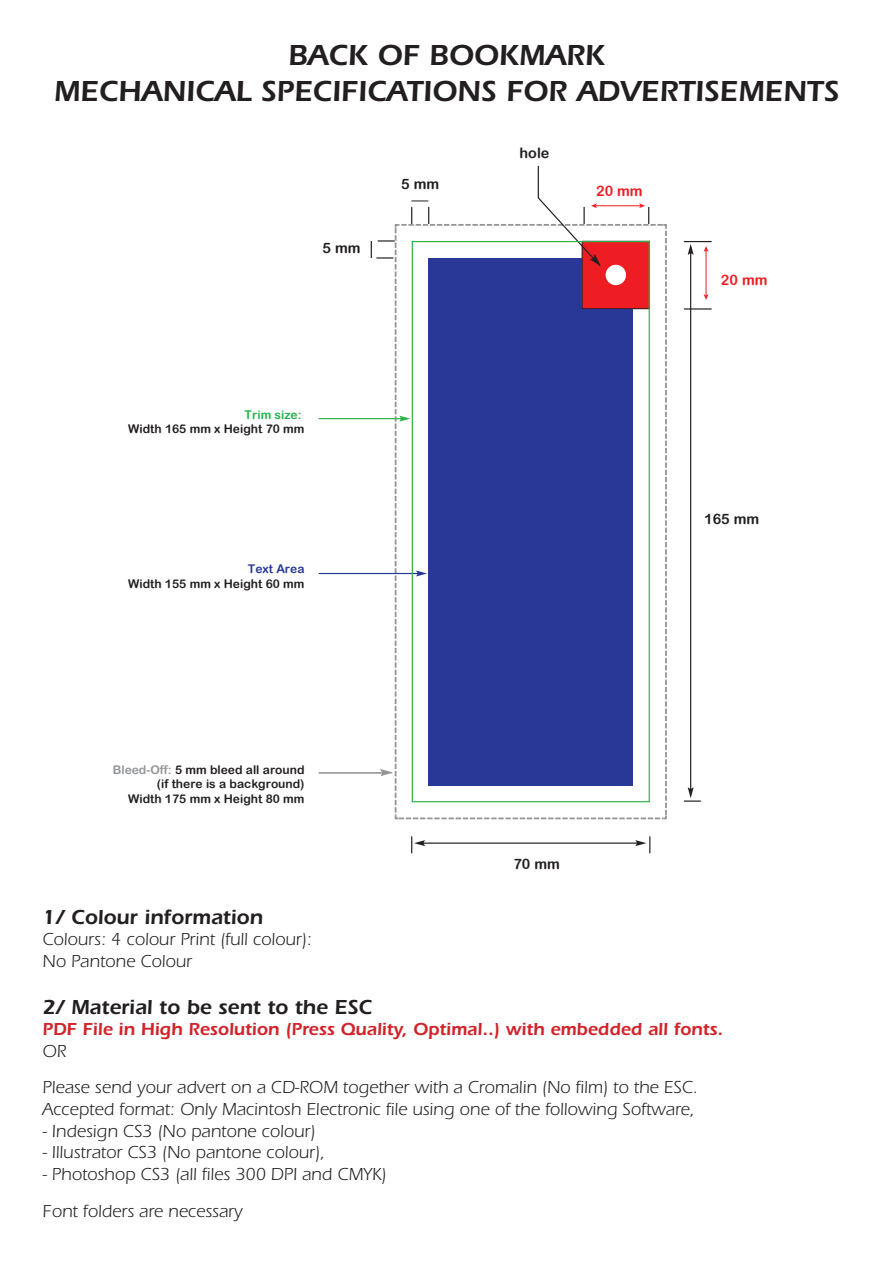
<style>
.page{position:relative;width:893px;height:1263px;background:#fff}
.page>*{position:absolute;margin:0;border:0;box-sizing:border-box;transform-origin:0 0}
.t1{font:600 30px "Itc Eras";color:#231f20}
.t2{font:24px "Arial Rounded MT Bold";color:#231f20}
.t3{font:600 21px "Itc Eras";color:#231f20}
.t4{font:18px "Itc Eras";color:#231f20}
.t5{font:600 18px "Itc Eras";color:#d1232a}
.t6{font:14.4px "Arial Rounded MT Bold";color:#231f20}
.t7{font:14.4px "Arial Rounded MT Bold";color:#ee1d23}
.t8{font:12px/14.4px "Arial Rounded MT Bold";color:#231f20;text-align:right}
.s1{color:#23b24b}
.s2{color:#273895}
.s3{color:#939598}
</style>
<div class="page">
<hr style="left:319px;top:772px;width:64px;height:1px;background:#939598">
<hr style="left:423px;top:842px;width:214px;height:2px;background:#231f20">
<svg style="left:635px;top:836px;width:15px;height:17px"></svg>
<svg style="left:411px;top:836px;width:14px;height:17px"></svg>
<hr style="left:706px;top:250px;width:1px;height:46px;background:#ee1d23">
<svg style="left:704px;top:294px;width:4px;height:6px"></svg>
<hr style="left:684px;top:308px;width:28px;height:2px;background:#231f20">
<hr style="left:690px;top:253px;width:1px;height:536px;background:#231f20">
<svg style="left:684px;top:787px;width:17px;height:15px"></svg>
<svg style="left:684px;top:241px;width:28px;height:14px"></svg>
<hr style="left:319px;top:573px;width:99px;height:1px;background:#273895">
<hr style="left:319px;top:418px;width:82px;height:1px;background:#30b24a">
<svg style="left:371px;top:165px;width:296px;height:654px"></svg>
<div style="left:412px;top:241px;width:238px;height:561px;border:1px solid #30b24a"></div>
<p class="t1" style="left:288px;top:38px;width:318px">BACK OF BOOKMARK</p>
<p class="t1" style="left:54px;top:74px;width:787px">MECHANICAL SPECIFICATIONS FOR ADVERTISEMENTS</p>
<p class="t2" style="left:305px;top:71px;width:262px">BACK OF BOOKMARK</p>
<p class="t6" style="left:322px;top:239px;width:40px">5 mm</p>
<p class="t6" style="left:401px;top:175px;width:40px">5 mm</p>
<p class="t8" style="left:128px;top:407px;width:178px"><span class="s1">Trim size:<br></span>Width 165 mm x Height 70 mm</p>
<p class="t8" style="left:128px;top:562px;width:178px"><span class="s2">Text Area<br></span>Width 155 mm x Height 60 mm</p>
<p class="t8" style="left:113px;top:762px;width:193px"><span class="s3">Bleed-Off:</span> 5 mm bleed all around</p>
<p class="t8" style="left:128px;top:776px;width:178px">(if there is a background)<br>Width 175 mm x Height 80 mm</p>
<p class="t6" style="left:520px;top:145px;width:31px">hole</p>
<p class="t7" style="left:596px;top:183px;width:48px">20 mm</p>
<p class="t7" style="left:721px;top:271px;width:48px">20 mm</p>
<p class="t6" style="left:704px;top:510px;width:57px">165 mm</p>
<p class="t6" style="left:513px;top:855px;width:48px">70 mm</p>
<p class="t3" style="left:43px;top:904px;width:222px">1/ Colour information</p>
<p class="t4" style="left:43px;top:929px;width:271px">Colours: 4 colour Print (full colour):</p>
<p class="t4" style="left:43px;top:951px;width:151px">No Pantone Colour</p>
<p class="t3" style="left:43px;top:994px;width:331px">2/ Material to be sent to the ESC</p>
<p class="t5" style="left:43px;top:1019px;width:682px">PDF File in High Resolution (Press Quality, Optimal..) with embedded all fonts.</p>
<p class="t4" style="left:43px;top:1041px;width:25px">OR</p>
<p class="t4" style="left:43px;top:1078px;width:657px">Please send your advert on a CD-ROM together with a Cromalin (No film) to the ESC.</p>
<p class="t4" style="left:43px;top:1099px;width:654px">Accepted format: Only Macintosh Electronic file using one of the following Software,</p>
<p class="t4" style="left:43px;top:1121px;width:275px">- Indesign CS3 (No pantone colour)</p>
<p class="t4" style="left:43px;top:1142px;width:284px">- Illustrator CS3 (No pantone colour),</p>
<p class="t4" style="left:43px;top:1164px;width:346px">- Photoshop CS3 (all files 300 DPI and CMYK)</p>
<p class="t4" style="left:43px;top:1201px;width:202px">Font folders are necessary</p>
</div>
